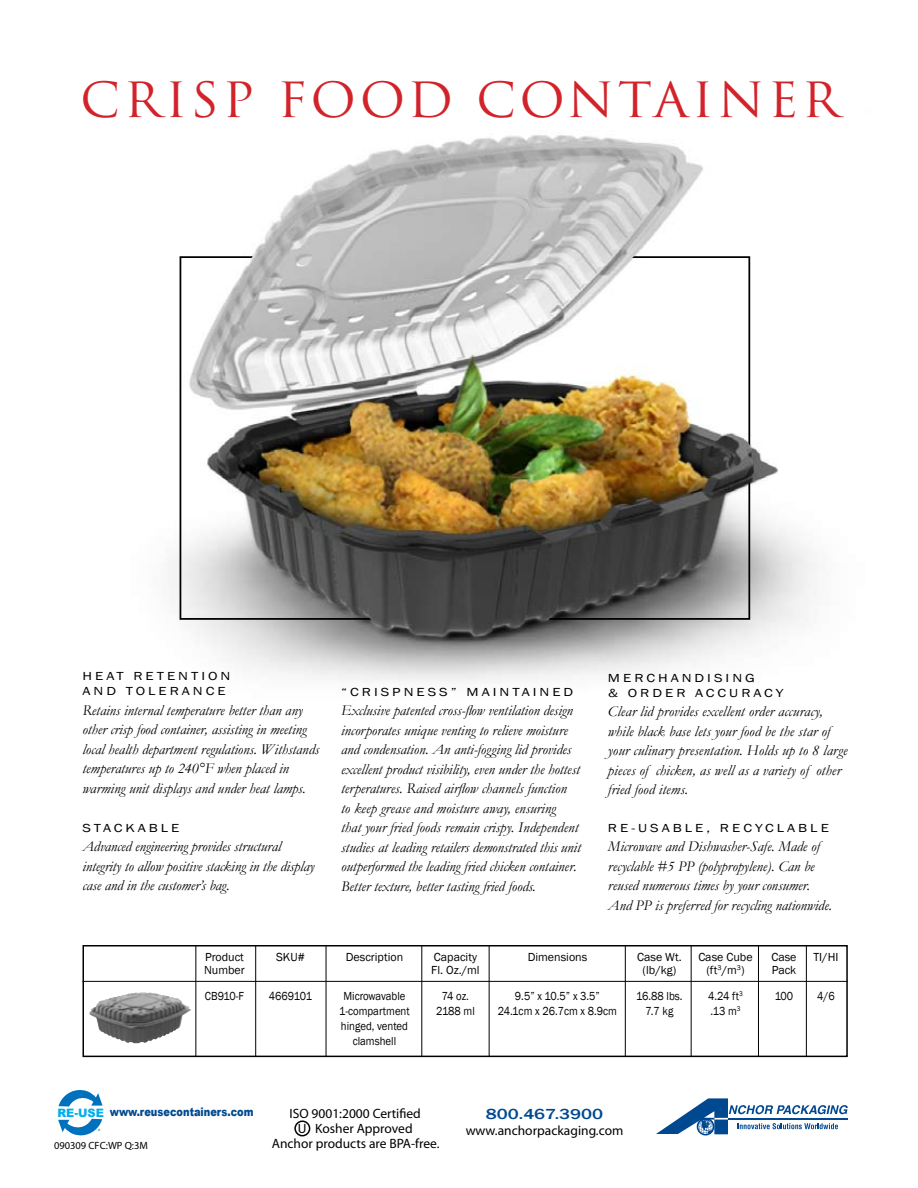
<style>
.page{position:relative;width:918px;height:1188px;background:#fff}
.page>*{position:absolute;margin:0;border:0;box-sizing:border-box;transform-origin:0 0}
.t1{font:47.25px "Trajan Pro";letter-spacing:.07em;color:#d2232a;scale:1.06 1}
.t2{font:italic 15px/19.5px "Garamond";color:#000}
.t3{font:500 15px "Franklin Gothic";color:#004990;scale:1.25 1}
.t4{font:13.5px/15px "Myriad";color:#000;text-align:center}
.t5{font:12px/15px "Franklin Gothic";color:#000;text-align:center;scale:.9 1}
.t6{font:12px "Franklin Gothic";color:#000}
.t7{font:12px "Franklin Gothic";color:#000;scale:1.25 1}
.t8{font:12px/15px "Franklin Gothic";letter-spacing:.2em;color:#000;scale:1.25 1}
.t9{font:12px "Franklin Gothic";color:#000302;scale:.9 1}
.t10{font:900 11.85px "Arial";color:#004990;scale:.83 1}
.t11{font:10.5px "Myriad";color:#000}
.t12{font:700 3px "Arial";color:#0071bc}
.s1{font-size:11.7px;color:#00aeef}
</style>
<div class="page">
<div style="left:82px;top:945px;width:766px;height:112px;border:2px solid #000"></div>
<hr style="left:82px;top:981px;width:766px;height:1px;background:#000">
<hr style="left:195px;top:946px;width:1px;height:110px;background:#000">
<hr style="left:255px;top:946px;width:1px;height:110px;background:#000">
<hr style="left:326px;top:946px;width:1px;height:110px;background:#000">
<hr style="left:421px;top:946px;width:1px;height:110px;background:#000">
<hr style="left:489px;top:946px;width:1px;height:110px;background:#000">
<hr style="left:625px;top:946px;width:1px;height:110px;background:#000">
<hr style="left:691px;top:946px;width:1px;height:110px;background:#000">
<hr style="left:758px;top:946px;width:1px;height:110px;background:#000">
<hr style="left:806px;top:946px;width:1px;height:110px;background:#000">
<div style="left:294px;top:1120px;width:16px;height:16px;border:2px solid #000;border-radius:50%"></div>
<svg style="left:656px;top:1098px;width:192px;height:38px"></svg>
<hr style="left:728px;top:1118px;width:120px;height:2px;background:#004990">
<svg style="left:58px;top:1119px;width:44px;height:16px"></svg>
<svg style="left:59px;top:1090px;width:44px;height:17px"></svg>
<img style="left:89px;top:992px;width:102px;height:52px">
<img style="left:170px;top:135px;width:647px;height:546px">
<h1 class="t1" style="left:80px;top:70px;width:718px">CRISP FOOD CONTAINER</h1>
<p class="t8" style="left:82px;top:669px;width:86px">Heat R et ention and</p>
<p class="t7" style="left:126px;top:684px;width:81px">To leranc e</p>
<p class="t2" style="left:82px;top:700px;width:238px">Retains internal temperature better than any other crisp food container, assisting in meeting local health department regulations. Withstands temperatures up to 240°F when placed in warming unit displays and under heat lamps.</p>
<p class="t7" style="left:82px;top:821px;width:79px">St ack ab le</p>
<p class="t2" style="left:82px;top:837px;width:234px">Advanced engineering provides structural integrity to allow positive stacking in the display case and in the customer’s bag.</p>
<p class="t7" style="left:341px;top:684px;width:35px">“Crispn</p>
<p class="t7" style="left:417px;top:684px;width:69px">ess ” Maint</p>
<p class="t7" style="left:522px;top:684px;width:41px">ain ed</p>
<p class="t2" style="left:341px;top:700px;width:241px">Exclusive patented cross-flow ventilation design incorporates unique venting to relieve moisture and condensation. An anti-fogging lid provides excellent product visibility, even under the hottest terperatures. Raised airflow channels function<br>to keep grease and moisture away, ensuring<br>that your fried foods remain crispy. Independent studies at leading retailers demonstrated this unit outperformed the leading fried chicken container.<br>Better texture, better tasting fried foods.</p>
<p class="t7" style="left:608px;top:670px;width:68px">Merch andisin</p>
<p class="t7" style="left:745px;top:670px;width:9px">g</p>
<p class="t7" style="left:608px;top:685px;width:80px">&amp; Ord er Accu</p>
<p class="t7" style="left:741px;top:685px;width:35px">rac y</p>
<p class="t2" style="left:608px;top:701px;width:241px">Clear lid provides excellent order accuracy, while black base lets your food be the star of your culinary presentation. Holds up to 8 large pieces of chicken, as well as a variety of other fried food items.</p>
<p class="t8" style="left:608px;top:821px;width:178px">R e-us ab le, R ec yc lab le</p>
<p class="t2" style="left:608px;top:837px;width:226px">Microwave and Dishwasher-Safe. Made of recyclable #5 PP (polypropylene). Can be reused numerous times by your consumer.<br>And PP is preferred for recycling nationwide.</p>
<p class="t6" style="left:205px;top:949px;width:40px">Product</p>
<p class="t6" style="left:276px;top:949px;width:30px">SKU#</p>
<p class="t6" style="left:346px;top:949px;width:59px">Description</p>
<p class="t6" style="left:434px;top:949px;width:45px">Capacity</p>
<p class="t6" style="left:528px;top:949px;width:61px">Dimensions</p>
<p class="t6" style="left:637px;top:949px;width:46px">Case Wt.</p>
<p class="t6" style="left:698px;top:949px;width:56px">Case Cube</p>
<p class="t6" style="left:771px;top:949px;width:27px">Case</p>
<p class="t6" style="left:814px;top:949px;width:26px">TI/HI</p>
<p class="t6" style="left:204px;top:963px;width:42px">Number</p>
<p class="t6" style="left:431px;top:963px;width:50px">Fl. Oz./ml</p>
<p class="t6" style="left:643px;top:963px;width:35px">(lb/kg)</p>
<p class="t6" style="left:706px;top:963px;width:40px">(ft<sup>3</sup>/m<sup>3</sup>)</p>
<p class="t6" style="left:772px;top:963px;width:26px">Pack</p>
<p class="t5" style="left:205px;top:988px;width:45px">CB910-F</p>
<p class="t5" style="left:269px;top:988px;width:49px">4669101</p>
<p class="t5" style="left:343px;top:988px;width:70px">Microwavable</p>
<p class="t5" style="left:442px;top:988px;width:32px">74 oz.</p>
<p class="t5" style="left:515px;top:988px;width:96px">9.5” x 10.5” x 3.5”</p>
<p class="t5" style="left:636px;top:988px;width:53px">16.88 lbs.</p>
<p class="t5" style="left:708px;top:988px;width:40px">4.24 ft<sup>3</sup></p>
<p class="t5" style="left:775px;top:988px;width:22px">100</p>
<p class="t5" style="left:817px;top:988px;width:21px">4/6</p>
<p class="t5" style="left:339px;top:1003px;width:80px">1-compartment</p>
<p class="t5" style="left:436px;top:1003px;width:45px">2188 ml</p>
<p class="t5" style="left:498px;top:1003px;width:134px">24.1cm x 26.7cm x 8.9cm</p>
<p class="t9" style="left:646px;top:1003px;width:32px">7.7 kg</p>
<p class="t9" style="left:710px;top:1003px;width:35px">.13 m<sup>3</sup></p>
<p class="t5" style="left:341px;top:1018px;width:76px">hinged, vented clamshell</p>
<p class="t10" style="left:57px;top:1103px;width:238px"><span class="s1">RE-USE</span> www.reusecontainers.com</p>
<p class="t12" style="left:98px;top:1128px;width:4px">®</p>
<p class="t4" style="left:290px;top:1107px;width:133px">ISO 9001:2000 Certified<br>U Kosher Approved</p>
<p class="t11" style="left:54px;top:1140px;width:95px">090309 CFC:WP Q:3M</p>
<p class="t4" style="left:272px;top:1137px;width:169px">Anchor products are BPA-free.</p>
<p class="t3" style="left:486px;top:1104px;width:95px">800.467.3900</p>
<p class="t4" style="left:466px;top:1124px;width:159px">www.anchorpackaging.com</p>
</div>
